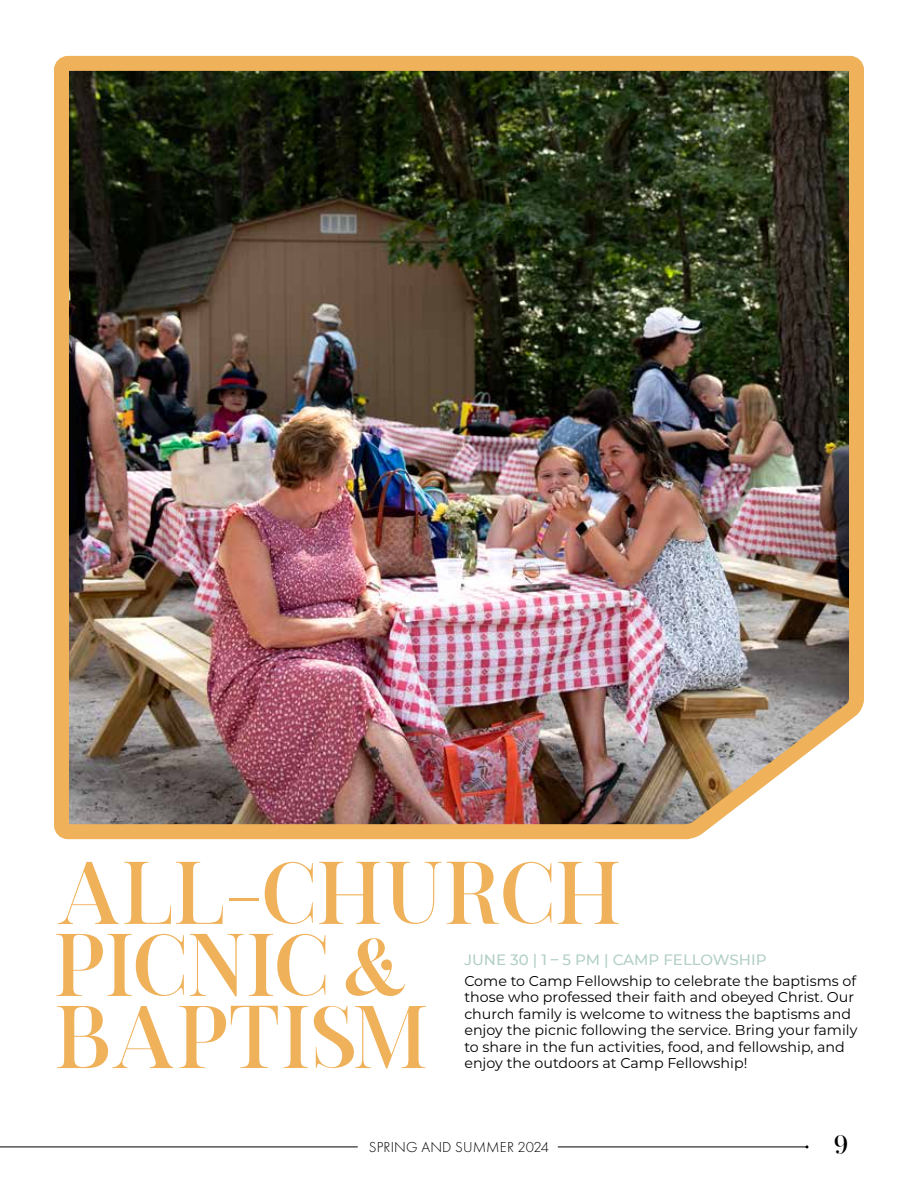
<style>
.page{position:relative;width:918px;height:1188px;background:#fff}
.page>*{position:absolute;margin:0;border:0;box-sizing:border-box;transform-origin:0 0}
.t1{font:88.5px/72px "Dalglish";letter-spacing:.005em;color:#efb15a}
.t2{font:27px "Dalglish";color:#000}
.t3{font:500 15px "CMG Sans";color:#b2d0c4}
.t4{font:300 15px "Futura PT";letter-spacing:.01em;color:#000}
.t5{font:14.25px/16.5px "Montserrat";color:#000}
</style>
<div class="page">
<img style="left:54px;top:55px;width:810px;height:785px">
<hr style="left:0;top:1147px;width:358px;height:1px;background:#000">
<hr style="left:558px;top:1147px;width:249px;height:1px;background:#000">
<h1 class="t1" style="left:54px;top:857px;width:568px">ALL-CHURCH<br>PICNIC &amp;<br>BAPTISM</h1>
<p class="t3" style="left:464px;top:949px;width:304px">JUNE 30 | 1 – 5 PM | CAMP FELLOWSHIP</p>
<p class="t5" style="left:464px;top:972px;width:395px">Come to Camp Fellowship to celebrate the baptisms of those who professed their faith and obeyed Christ. Our church family is welcome to witness the baptisms and enjoy the picnic following the service. Bring your family to share in the fun activities, food, and fellowship, and enjoy the outdoors at Camp Fellowship!</p>
<p class="t4" style="left:369px;top:1139px;width:182px">SPRING AND SUMMER 2024</p>
<h2 class="t2" style="left:834px;top:1129px;width:15px">9</h2>
</div>
